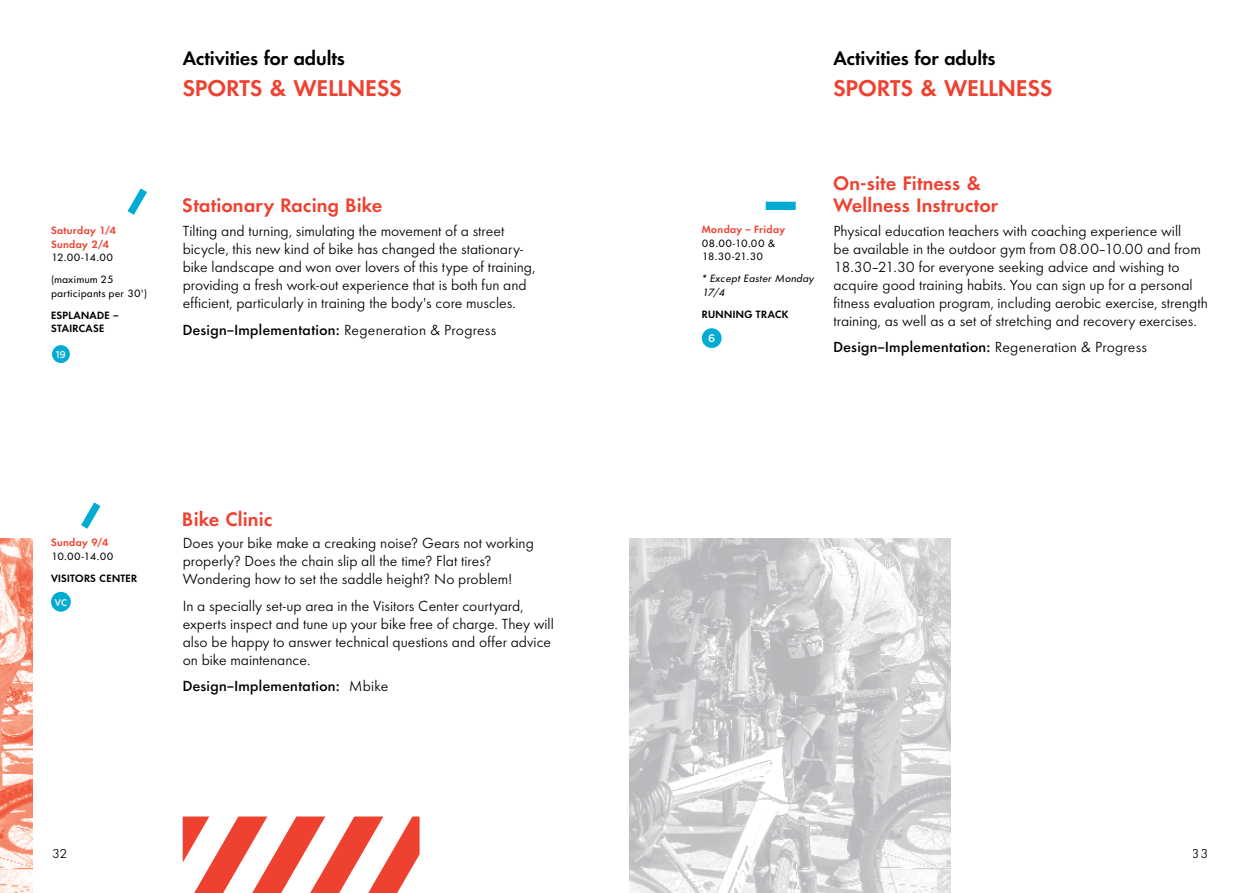
<style>
.page{position:relative;width:1259px;height:893px;background:#fff}
.page>*{position:absolute;margin:0;border:0;box-sizing:border-box;transform-origin:0 0}
.t1{font:600 21px "The Futura";letter-spacing:.015em;color:#ef4130}
.t2{font:600 18px/22.5px "The Futura";letter-spacing:.01em;color:#ef4130}
.t3{font:600 18px "The Futura";color:#000}
.t4{font:13.5px/18px "The Futura";letter-spacing:.025em;color:#000}
.t5{font:500 13.5px "The Futura";letter-spacing:.03em;color:#000}
.t6{font:12px "The Futura";color:#000}
.t7{font:500 10.95px "Gotham Greek";color:#fff}
.t8{font:500 9.9px "Gotham Greek";color:#f1eee8}
.t9{font:9.75px/13.5px "The Futura";letter-spacing:.05em;color:#000}
.t10{font:600 9.75px/13.5px "The Futura";letter-spacing:.04em;color:#000}
.t11{font:600 9.75px/13.5px "The Futura";letter-spacing:.04em;color:#ef4130}
.t12{font:italic 9.75px/13.5px "The Futura";letter-spacing:.045em;color:#000}
.t13{font:600 9px "The Futura";color:#f1eee8}
.s1{font-weight:400}
</style>
<div class="page">
<img style="left:629px;top:538px;width:321px;height:355px">
<img style="left:0;top:538px;width:33px;height:355px">
<svg style="left:183px;top:816px;width:236px;height:77px"></svg>
<div style="left:52px;top:345px;width:18px;height:18px;background:#00acd4;border-radius:50%"></div>
<svg style="left:128px;top:188px;width:19px;height:27px"></svg>
<svg style="left:81px;top:502px;width:19px;height:27px"></svg>
<div style="left:702px;top:328px;width:19px;height:20px;background:#00acd4;border-radius:50%"></div>
<div style="left:765px;top:202px;width:30px;height:8px;background:#00acd4"></div>
<div style="left:51px;top:592px;width:20px;height:20px;background:#00acd4;border-radius:50%"></div>
<h2 class="t3" style="left:183px;top:47px;width:164px">Activities for adults</h2>
<h1 class="t1" style="left:183px;top:75px;width:220px">SPORTS &amp; WELLNESS</h1>
<p class="t11" style="left:51px;top:224px;width:66px">Saturday 1/4<br>Sunday 2/4</p>
<p class="t9" style="left:51px;top:251px;width:63px">12.00-14.00</p>
<p class="t9" style="left:51px;top:273px;width:97px">(maximum 25 participants per 30')</p>
<p class="t10" style="left:51px;top:308px;width:69px">ESPLANADE –<br>STAIRCASE</p>
<p class="t8" style="left:56px;top:348px;width:12px">19</p>
<h2 class="t2" style="left:183px;top:194px;width:201px">Stationary Racing Bike</h2>
<p class="t4" style="left:183px;top:222px;width:354px">Tilting and turning, simulating the movement of a street bicycle, this new kind of bike has changed the stationary&shy;bike landscape and won over lovers of this type of training, providing a fresh work-out experience that is both fun and efficient, particularly in training the body's core muscles.</p>
<p class="t5" style="left:183px;top:321px;width:315px">Design–Implementation: <span class="s1">Regeneration &amp; Progress</span></p>
<p class="t11" style="left:51px;top:536px;width:59px">Sunday 9/4</p>
<p class="t9" style="left:51px;top:549px;width:64px">10.00-14.00</p>
<p class="t10" style="left:51px;top:571px;width:88px">VISITORS CENTER</p>
<p class="t13" style="left:55px;top:596px;width:14px">VC</p>
<h2 class="t2" style="left:183px;top:508px;width:91px">Bike Clinic</h2>
<p class="t4" style="left:183px;top:535px;width:352px">Does your bike make a creaking noise? Gears not working properly? Does the chain slip all the time? Flat tires?<br>Wondering how to set the saddle height? No problem!</p>
<p class="t4" style="left:183px;top:597px;width:372px">In a specially set-up area in the Visitors Center courtyard, experts inspect and tune up your bike free of charge. They will also be happy to answer technical questions and offer advice on bike maintenance.</p>
<p class="t5" style="left:183px;top:678px;width:207px">Design–Implementation: <span class="s1">Mbike</span></p>
<h2 class="t3" style="left:833px;top:47px;width:164px">Activities for adults</h2>
<h1 class="t1" style="left:833px;top:75px;width:220px">SPORTS &amp; WELLNESS</h1>
<p class="t11" style="left:702px;top:223px;width:85px">Monday – Friday</p>
<p class="t9" style="left:702px;top:236px;width:74px">08.00-10.00 &amp;<br>18.30-21.30</p>
<p class="t12" style="left:702px;top:272px;width:113px">* Except Easter Monday<br>17/4</p>
<p class="t10" style="left:702px;top:307px;width:88px">RUNNING TRACK</p>
<p class="t7" style="left:708px;top:332px;width:9px">6</p>
<h2 class="t2" style="left:833px;top:172px;width:166px">On-site Fitness &amp;<br>Wellness Instructor</h2>
<p class="t4" style="left:833px;top:222px;width:375px">Physical education teachers with coaching experience will<br>be available in the outdoor gym from 08.00–10.00 and from 18.30–21.30 for everyone seeking advice and wishing to acquire good training habits. You can sign up for a personal fitness evaluation program, including aerobic exercise, strength training, as well as a set of stretching and recovery exercises.</p>
<p class="t5" style="left:833px;top:338px;width:315px">Design–Implementation: <span class="s1">Regeneration &amp; Progress</span></p>
<p class="t6" style="left:51px;top:847px;width:18px">32</p>
<p class="t6" style="left:1191px;top:847px;width:18px">33</p>
</div>
